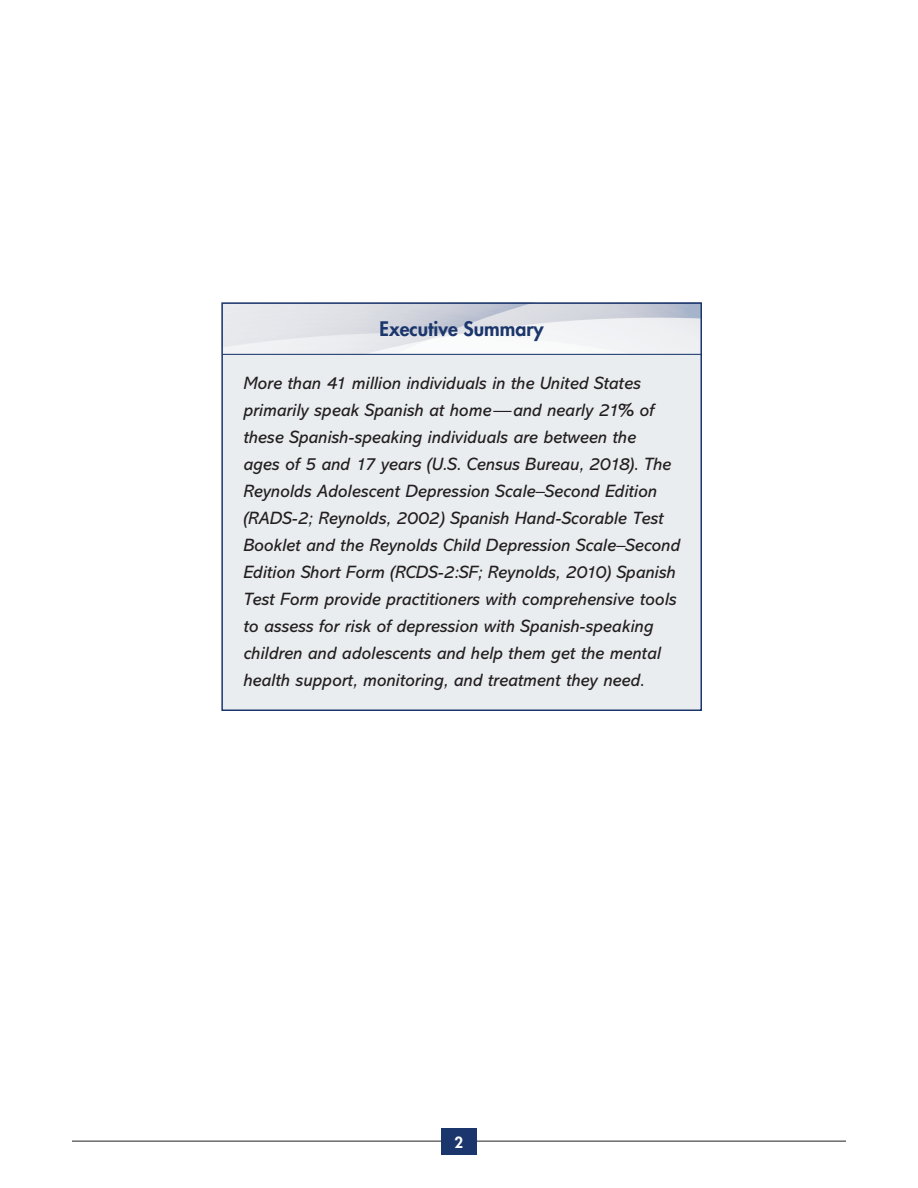
<style>
.page{position:relative;width:918px;height:1188px;background:#fff}
.page>*{position:absolute;margin:0;border:0;box-sizing:border-box;transform-origin:0 0}
.t1{font:800 19.5px "Futura Std";color:#1b366c}
.t2{font:italic 18px/27px "Abadi MT Std";color:#231f20}
.t3{font:800 15px "Futura Std";color:#fff}
</style>
<div class="page">
<hr style="left:72px;top:1141px;width:774px;height:1px;background:#231f20">
<div style="left:441px;top:1128px;width:36px;height:27px;background:#1b366c"></div>
<div style="left:222px;top:354px;width:480px;height:357px;background:#eaedf0"></div>
<div style="left:221px;top:302px;width:481px;height:409px;border:2px solid #1b366c"></div>
<hr style="left:223px;top:354px;width:479px;height:1px;background:#1b366c">
<p class="t1" style="left:380px;top:317px;width:166px">Executive Summary</p>
<p class="t2" style="left:243px;top:369px;width:438px">More than 41 million individuals in the United States primarily speak Spanish at home—and nearly 21% of these Spanish-speaking individuals are between the<br>ages of 5 and 17 years (U.S. Census Bureau, 2018). The Reynolds Adolescent Depression Scale–Second Edition (RADS-2; Reynolds, 2002) Spanish Hand-Scorable Test Booklet and the Reynolds Child Depression Scale–Second Edition Short Form (RCDS-2:SF; Reynolds, 2010) Spanish Test Form provide practitioners with comprehensive tools to assess for risk of depression with Spanish-speaking children and adolescents and help them get the mental health support, monitoring, and treatment they need.</p>
<p class="t3" style="left:455px;top:1133px;width:10px">2</p>
</div>
